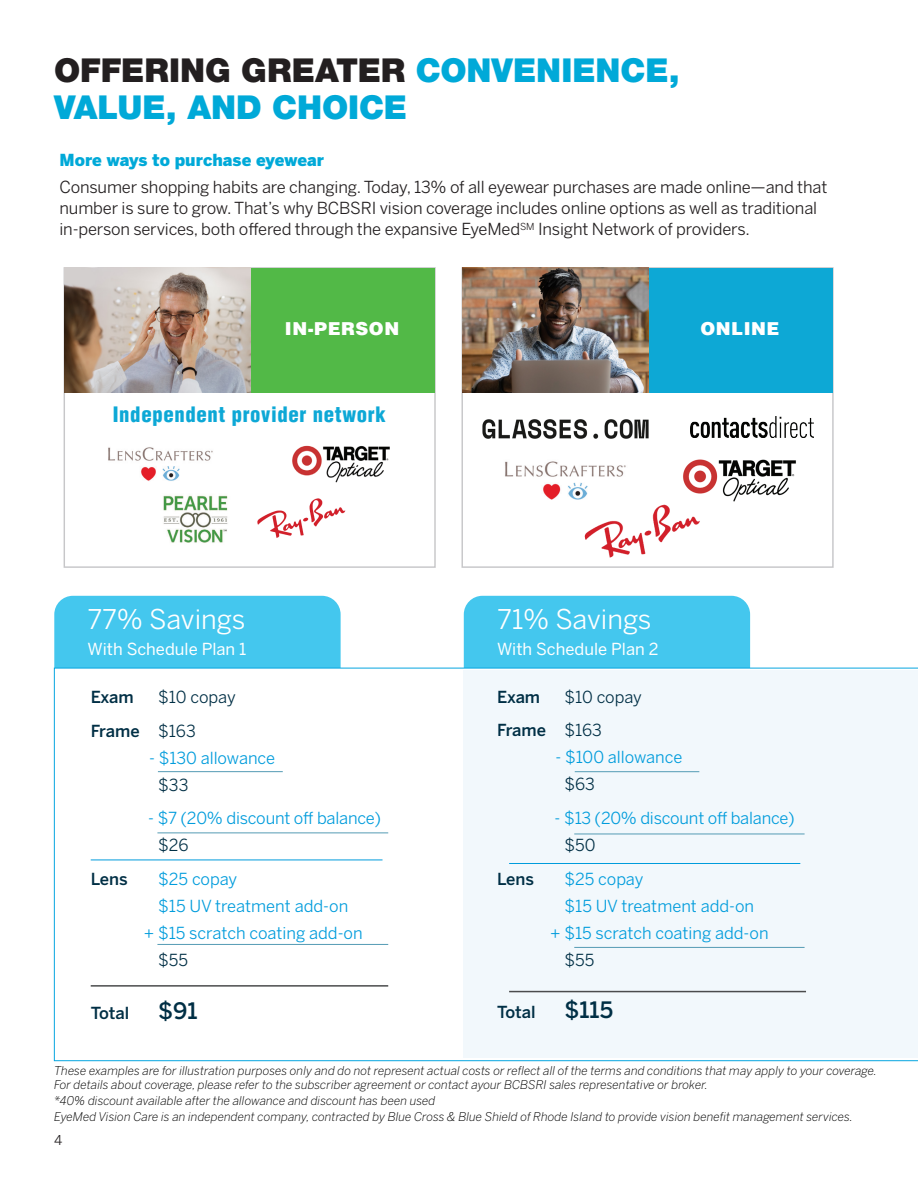
<style>
.page{position:relative;width:918px;height:1188px;background:#fff}
.page>*{position:absolute;margin:0;border:0;box-sizing:border-box;transform-origin:0 0}
.Header_1_-_22_24{font:900 33px/37.5px "Helvetica Neue LT Std";letter-spacing:-.005em;color:#00a9d8}
.t1{font:27px "Benton Sans";color:#fff}
.t2{font:500 22.5px "Benton Sans";color:#002f45}
.t3{font:900 condensed 20.7px "Helvetica LT Std";letter-spacing:.03em;color:#0da8d6}
.t4{font:900 17.85px "Helvetica LT Std";letter-spacing:.03em;color:#fff}
._2015_Bullet_text{font:16.5px/21px "Benton Sans";letter-spacing:-.01em;color:#231f20}
.t5{font:16.5px/27px "Benton Sans";letter-spacing:-.01em;color:#009cdc}
.t6{font:500 16.5px "Benton Sans";color:#002f45}
.t7{font:16.5px "Benton Sans";color:#fff}
.t8{font:16.5px "Benton Sans";letter-spacing:-.01em;color:#002f45}
._2015_Bullet_text-2{font:900 16.5px "Benton Sans";color:#00a9d8}
.t9{font:13.5px "Benton Sans";color:#231f20}
.t10{font:italic 300 12px/13.5px "Benton Sans";color:#000}
.s1{color:#231f20}
.s2{font-weight:400}
.s3{color:#002f45}
</style>
<div class="page">
<div style="left:54px;top:596px;width:287px;height:129px;background:#44c7ee;border-radius:19px"></div>
<div style="left:464px;top:596px;width:286px;height:129px;background:#44c7ee;border-radius:19px"></div>
<svg style="left:54px;top:668px;width:864px;height:393px"></svg>
<div style="left:464px;top:670px;width:454px;height:388px;background:#f2f8fc"></div>
<hr style="left:158px;top:771px;width:125px;height:1px;background:#549bb4">
<hr style="left:157px;top:833px;width:231px;height:1px;background:#549bb4">
<hr style="left:157px;top:944px;width:231px;height:1px;background:#549bb4">
<hr style="left:91px;top:860px;width:292px;height:1px;background:#009cdc">
<hr style="left:91px;top:985px;width:297px;height:2px;background:#4b4c4d">
<hr style="left:575px;top:771px;width:124px;height:1px;background:#549bb4">
<hr style="left:574px;top:834px;width:231px;height:1px;background:#549bb4">
<hr style="left:574px;top:947px;width:231px;height:1px;background:#549bb4">
<hr style="left:509px;top:863px;width:291px;height:1px;background:#009cdc">
<hr style="left:509px;top:991px;width:297px;height:1px;background:#4b4c4d">
<div style="left:250px;top:268px;width:185px;height:124px;background:#52b947"></div>
<div style="left:648px;top:268px;width:185px;height:124px;background:#0da8d5"></div>
<img style="left:64px;top:268px;width:187px;height:124px">
<img style="left:292px;top:445px;width:98px;height:38px">
<img style="left:163px;top:495px;width:65px;height:48px">
<img style="left:257px;top:498px;width:89px;height:40px">
<img style="left:462px;top:268px;width:187px;height:124px">
<img style="left:584px;top:504px;width:116px;height:54px">
<img style="left:505px;top:461px;width:121px;height:39px">
<img style="left:683px;top:459px;width:113px;height:43px">
<img style="left:482px;top:420px;width:167px;height:18px">
<img style="left:690px;top:416px;width:123px;height:21px">
<img style="left:108px;top:447px;width:105px;height:34px">
<p class="Header_1_-_22_24" style="left:54px;top:51px;width:627px"><span class="s1">OFFERING GREATER</span> CONVENIENCE,<br>VALUE, AND CHOICE</p>
<p class="_2015_Bullet_text-2" style="left:60px;top:150px;width:266px">More ways to purchase eyewear</p>
<p class="_2015_Bullet_text" style="left:60px;top:177px;width:769px">Consumer shopping habits are changing. Today, 13% of all eyewear purchases are made online—and that number is sure to grow. That’s why BCBSRI vision coverage includes online options as well as traditional in-person services, both offered through the expansive EyeMed<sup>SM</sup> Insight Network of providers.</p>
<p class="t4" style="left:285px;top:317px;width:116px">IN-PERSON</p>
<p class="t4" style="left:700px;top:317px;width:81px">ONLINE</p>
<p class="t3" style="left:113px;top:402px;width:274px">Independent provider network</p>
<p class="t1" style="left:88px;top:603px;width:159px">77% Savings</p>
<p class="t7" style="left:88px;top:640px;width:160px">With Schedule Plan 1</p>
<p class="t6" style="left:91px;top:687px;width:45px">Exam</p>
<p class="t8" style="left:158px;top:687px;width:79px">$10 copay</p>
<p class="t6" style="left:91px;top:721px;width:107px">Frame <span class="s2">$163</span></p>
<p class="t5" style="left:158px;top:744px;width:119px;text-indent:-9px">- $130 allowance <span class="s3">$33</span></p>
<p class="t5" style="left:148px;top:805px;width:234px">- $7 (20% discount off balance)</p>
<p class="t8" style="left:158px;top:836px;width:32px">$26</p>
<p class="t6" style="left:91px;top:869px;width:39px">Lens</p>
<p class="t5" style="left:158px;top:866px;width:192px">$25 copay<br>$15 UV treatment add-on</p>
<p class="t5" style="left:144px;top:920px;width:220px">+ $15 scratch coating add-on</p>
<p class="t8" style="left:158px;top:951px;width:31px">$55</p>
<p class="t6" style="left:91px;top:1003px;width:40px">Total</p>
<p class="t2" style="left:158px;top:997px;width:41px">$91</p>
<p class="t1" style="left:497px;top:603px;width:156px">71% Savings</p>
<p class="t7" style="left:497px;top:640px;width:163px">With Schedule Plan 2</p>
<p class="t6" style="left:497px;top:687px;width:45px">Exam</p>
<p class="t8" style="left:565px;top:687px;width:79px">$10 copay</p>
<p class="t6" style="left:497px;top:721px;width:106px">Frame <span class="s2">$163</span></p>
<p class="t5" style="left:565px;top:744px;width:119px;text-indent:-9px">- $100 allowance <span class="s3">$63</span></p>
<p class="t5" style="left:555px;top:804px;width:242px">- $13 (20% discount off balance)</p>
<p class="t8" style="left:565px;top:835px;width:33px">$50</p>
<p class="t6" style="left:497px;top:869px;width:38px">Lens</p>
<p class="t5" style="left:565px;top:865px;width:191px">$25 copay<br>$15 UV treatment add-on</p>
<p class="t5" style="left:550px;top:919px;width:220px">+ $15 scratch coating add-on</p>
<p class="t8" style="left:565px;top:950px;width:31px">$55</p>
<p class="t6" style="left:497px;top:1002px;width:40px">Total</p>
<p class="t2" style="left:565px;top:997px;width:50px">$115</p>
<p class="t10" style="left:54px;top:1064px;width:825px">These examples are for illustration purposes only and do not represent actual costs or reflect all of the terms and conditions that may apply to your coverage.<br>For details about coverage, please refer to the subscriber agreement or contact ayour BCBSRI sales representative or broker.</p>
<p class="t10" style="left:54px;top:1094px;width:383px">*40% discount available after the allowance and discount has been used</p>
<p class="t10" style="left:54px;top:1110px;width:800px">EyeMed Vision Care is an independent company, contracted by Blue Cross &amp; Blue Shield of Rhode Island to provide vision benefit management services.</p>
<p class="t9" style="left:54px;top:1132px;width:10px">4</p>
</div>
